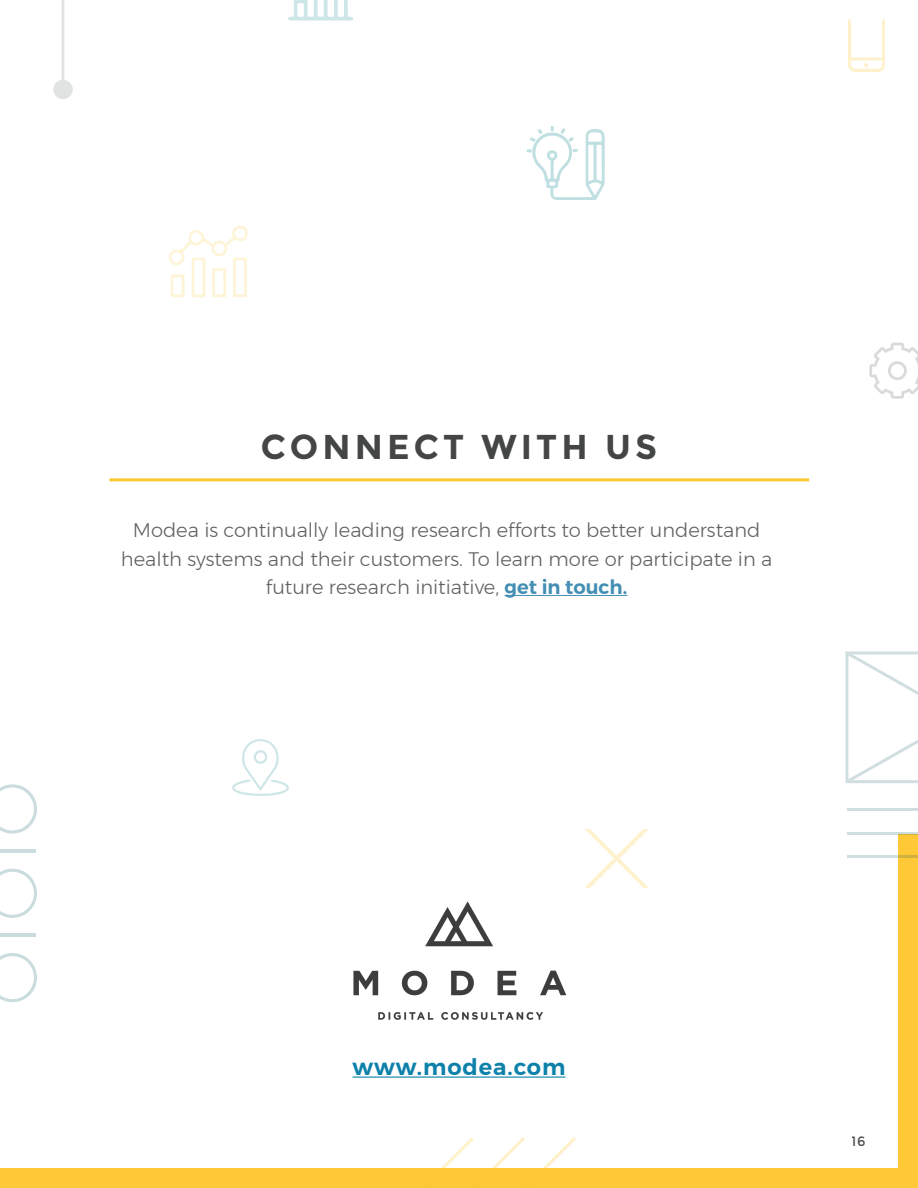
<style>
.page{position:relative;width:918px;height:1188px;background:#fff}
.page>*{position:absolute;margin:0;border:0;box-sizing:border-box;transform-origin:0 0}
.t1{font:700 34.5px "Montserrat";letter-spacing:.12em;color:#444545}
.t2{font:600 22.5px "Montserrat";letter-spacing:.04em;color:#0d81a9}
.t3{font:300 19.5px/28.5px "Montserrat";color:#616161;text-align:center}
.t4{font:13.5px "Montserrat";color:#231f20}
.s1{font-weight:600;color:#438eb3}
</style>
<div class="page">
<div style="left:898px;top:835px;width:20px;height:353px;background:#fec836"></div>
<div style="left:0;top:1168px;width:918px;height:20px;background:#fec836"></div>
<hr style="left:505px;top:595px;width:122px;height:1px;background:#438eb3">
<hr style="left:109px;top:478px;width:700px;height:3px;background:#fec834">
<hr style="left:353px;top:1077px;width:212px;height:1px;background:#0d81a9">
<img style="left:353px;top:902px;width:213px;height:118px">
<svg style="left:441px;top:1137px;width:135px;height:31px"></svg>
<svg style="left:0;top:784px;width:37px;height:50px"></svg>
<svg style="left:0;top:869px;width:37px;height:49px"></svg>
<svg style="left:0;top:953px;width:37px;height:49px"></svg>
<hr style="left:0;top:934px;width:35px;height:3px;background:#015960">
<hr style="left:0;top:850px;width:35px;height:3px;background:#015960">
<svg style="left:585px;top:829px;width:63px;height:59px"></svg>
<svg style="left:845px;top:651px;width:73px;height:132px"></svg>
<hr style="left:847px;top:808px;width:71px;height:3px;background:#105960">
<hr style="left:847px;top:832px;width:71px;height:3px;background:#105960">
<hr style="left:847px;top:855px;width:71px;height:3px;background:#105960">
<svg style="left:232px;top:739px;width:57px;height:57px"></svg>
<svg style="left:289px;top:0;width:63px;height:21px"></svg>
<svg style="left:527px;top:126px;width:78px;height:74px"></svg>
<svg style="left:849px;top:19px;width:35px;height:53px"></svg>
<svg style="left:869px;top:343px;width:49px;height:56px"></svg>
<svg style="left:53px;top:0;width:20px;height:99px"></svg>
<svg style="left:169px;top:225px;width:79px;height:72px"></svg>
<p class="t1" style="left:261px;top:427px;width:398px">CONNECT WITH US</p>
<p class="t3" style="left:121px;top:516px;width:653px">Modea is continually leading research efforts to better understand health systems and their customers. To learn more or participate in a future research initiative, <span class="s1">get in touch.</span></p>
<p class="t2" style="left:353px;top:1050px;width:214px">www.modea.com</p>
<p class="t4" style="left:852px;top:1133px;width:15px">16</p>
</div>
